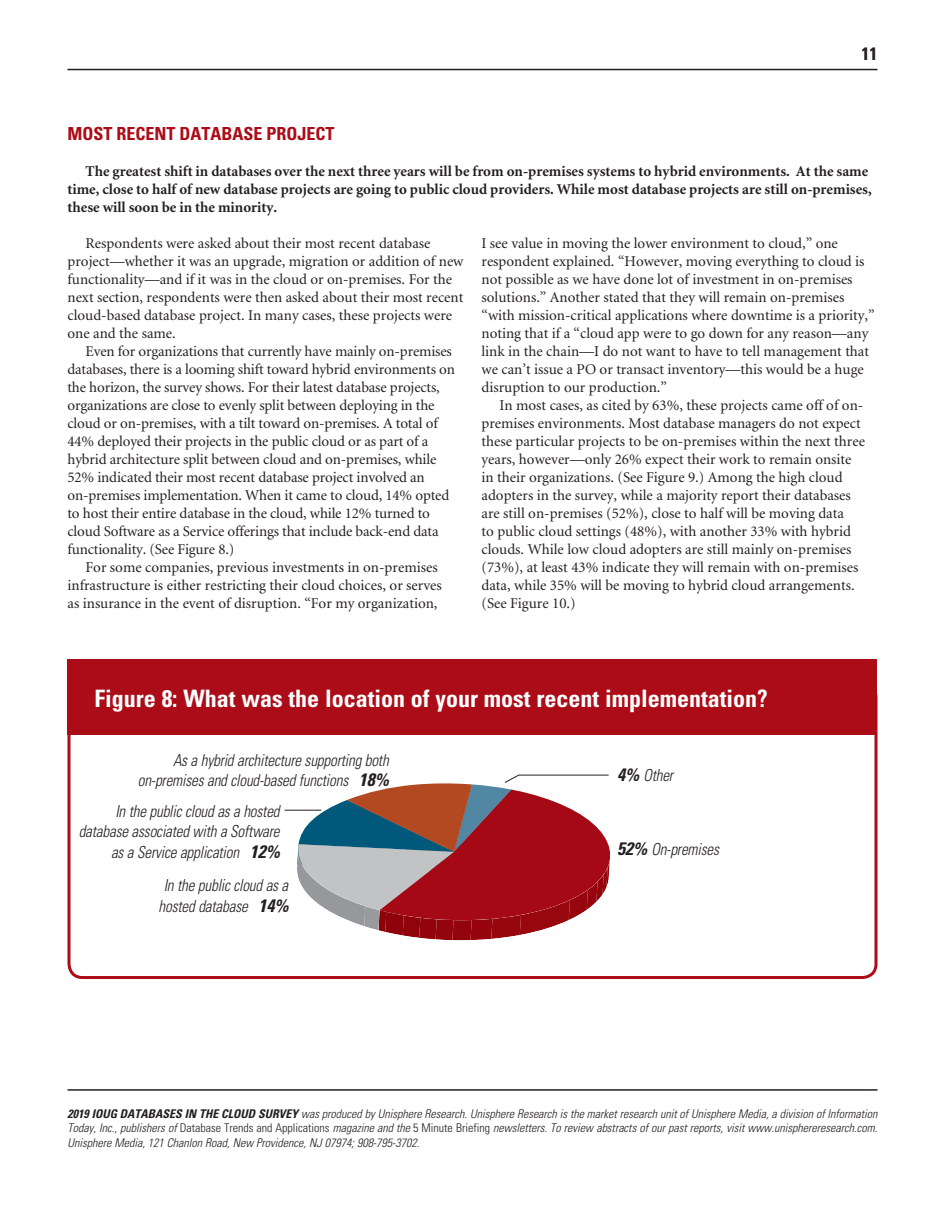
<style>
.page{position:relative;width:945px;height:1215px;background:#fff}
.page>*{position:absolute;margin:0;border:0;box-sizing:border-box;transform-origin:0 0}
.t1{font:700 condensed 24px "Univers";color:#fff}
.t2{font:700 condensed 18px "Univers";color:#ac0c17}
.t3{font:700 condensed 18px "Univers";color:#231f20}
.t4{font:italic 300 condensed 16.5px/20.2px "Univers";letter-spacing:-.01em;color:#231f20;text-align:right;scale:.92 1}
.t5{font:15px/18px "Minion";color:#231f20}
.t6{font:700 15px/18px "Minion";color:#231f20}
.t7{font:italic 300 condensed 12px/14.4px "Univers";color:#231f20;text-align:justify}
.s1{font-weight:700;font-size:18px}
.s2{font-weight:700}
.s3{font-style:normal}
</style>
<div class="page">
<hr style="left:68px;top:69px;width:810px;height:1px;background:#231f20">
<hr style="left:68px;top:1089px;width:810px;height:2px;background:#231f20">
<div style="left:68px;top:682px;width:810px;height:297px;border:3px solid #ac0c17;border-radius:14px"></div>
<div style="left:68px;top:659px;width:810px;height:76px;background:#ac0c17"></div>
<svg style="left:296px;top:775px;width:314px;height:165px"></svg>
<hr style="left:285px;top:810px;width:36px;height:1px;background:#231f20">
<p class="t3" style="left:862px;top:43px;width:17px">11</p>
<p class="t2" style="left:68px;top:122px;width:269px">MOST RECENT DATABASE PROJECT</p>
<p class="t6" style="left:68px;top:162px;width:806px;text-indent:18px">The greatest shift in databases over the next three years will be from on-premises systems to hybrid environments. At the same time, close to half of new database projects are going to public cloud providers. While most database projects are still on-premises, these will soon be in the minority.</p>
<p class="t5" style="left:68px;top:234px;width:397px;text-indent:18px">Respondents were asked about their most recent database project—whether it was an upgrade, migration or addition of new functionality—and if it was in the cloud or on-premises. For the next section, respondents were then asked about their most recent cloud-based database project. In many cases, these projects were one and the same.</p>
<p class="t5" style="left:68px;top:342px;width:389px;text-indent:18px">Even for organizations that currently have mainly on-premises databases, there is a looming shift toward hybrid environments on the horizon, the survey shows. For their latest database projects, organizations are close to evenly split between deploying in the cloud or on-premises, with a tilt toward on-premises. A total of 44% deployed their projects in the public cloud or as part of a hybrid architecture split between cloud and on-premises, while 52% indicated their most recent database project involved an on-premises implementation. When it came to cloud, 14% opted to host their entire database in the cloud, while 12% turned to cloud Software as a Service offerings that include back-end data functionality. (See Figure 8.)</p>
<p class="t5" style="left:68px;top:558px;width:376px;text-indent:18px">For some companies, previous investments in on-premises infrastructure is either restricting their cloud choices, or serves as insurance in the event of disruption. “For my organization,</p>
<p class="t5" style="left:482px;top:234px;width:395px">I see value in moving the lower environment to cloud,” one respondent explained. “However, moving everything to cloud is not possible as we have done lot of investment in on-premises solutions.” Another stated that they will remain on-premises “with mission-critical applications where downtime is a priority,” noting that if a “cloud app were to go down for any reason—any link in the chain—I do not want to have to tell management that we can’t issue a PO or transact inventory—this would be a huge disruption to our production.”</p>
<p class="t5" style="left:482px;top:396px;width:385px;text-indent:18px">In most cases, as cited by 63%, these projects came off of on&shy;premises environments. Most database managers do not expect these particular projects to be on-premises within the next three years, however—only 26% expect their work to remain onsite in their organizations. (See Figure 9.) Among the high cloud adopters in the survey, while a majority report their databases are still on-premises (52%), close to half will be moving data<br>to public cloud settings (48%), with another 33% with hybrid clouds. While low cloud adopters are still mainly on-premises (73%), at least 43% indicate they will remain with on-premises data, while 35% will be moving to hybrid cloud arrangements. (See Figure 10.)</p>
<h1 class="t1" style="left:94px;top:683px;width:675px">Figure 8: What was the location of your most recent implementation?</h1>
<p class="t4" style="left:138px;top:750px;width:274px">As a hybrid architecture supporting both on-premises and cloud-based functions <span class="s1">18%</span></p>
<p class="t4" style="left:79px;top:801px;width:220px">In the public cloud as a hosted database associated with a Software as a Service application <span class="s1">12%</span></p>
<p class="t4" style="left:159px;top:875px;width:143px;text-align:center">In the public cloud as a hosted database <span class="s1">14%</span></p>
<p class="t4" style="left:617px;top:765px;width:63px"><span class="s1">4%</span> Other</p>
<p class="t4" style="left:617px;top:839px;width:112px"><span class="s1">52%</span> On-premises</p>
<p class="t7" style="left:68px;top:1106px;width:812px"><span class="s2">2019 IOUG DATABASES IN THE CLOUD SURVEY</span> was produced by Unisphere Research. Unisphere Research is the market research unit of Unisphere Media, a division of Information Today, Inc., publishers of <span class="s3">Database Trends and Applications</span> magazine and the <span class="s3">5 Minute Briefing</span> newsletters. To review abstracts of our past reports, visit www.unisphereresearch.com.<br>Unisphere Media, 121 Chanlon Road, New Providence, NJ 07974; 908-795-3702.</p>
</div>
